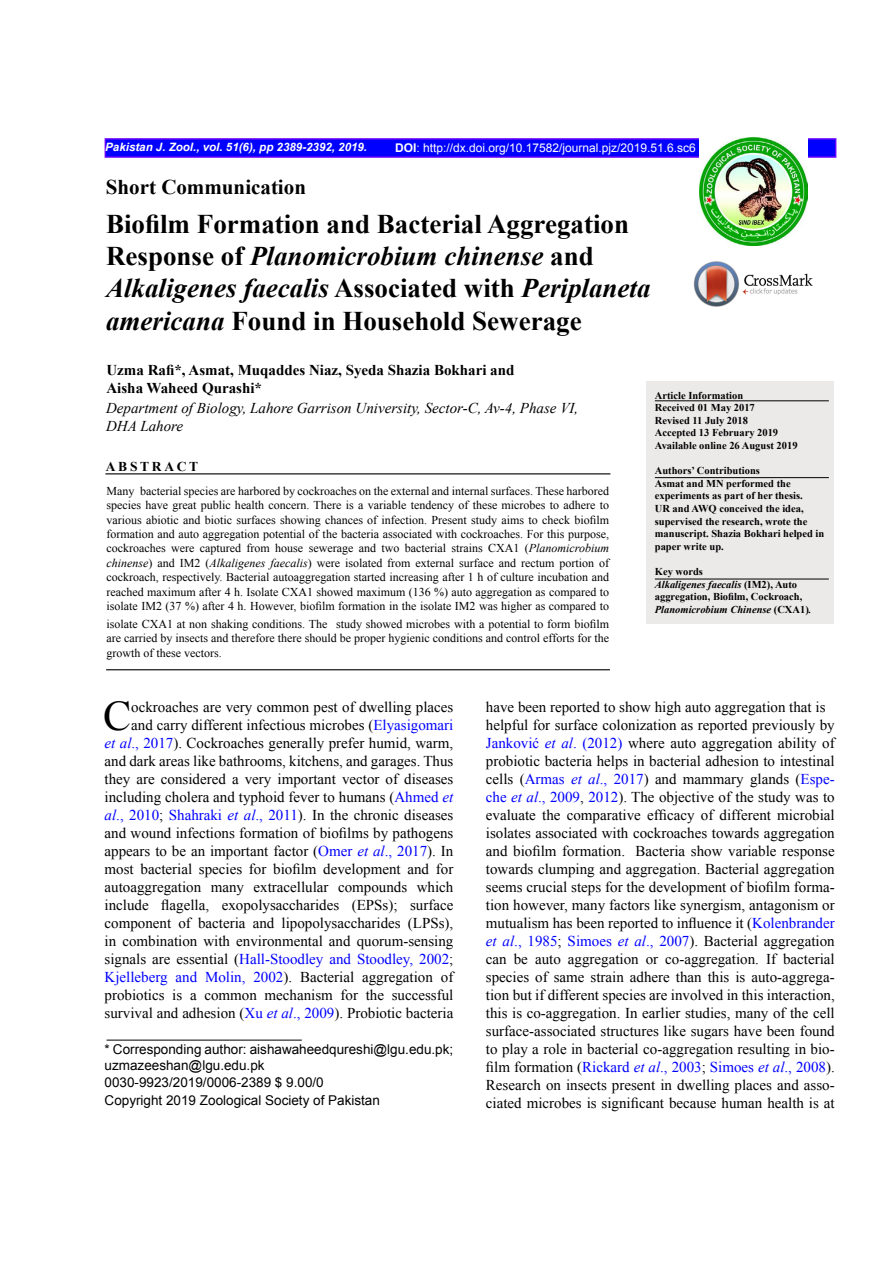
<style>
.page{position:relative;width:893px;height:1263px;background:#fff}
.page>*{position:absolute;margin:0;border:0;box-sizing:border-box;transform-origin:0 0}
.t1{font:42.15px "Times New Roman";color:#000}
.t2{font:700 27px/32.4px "Times New Roman";color:#000}
.t3{font:700 21px "Times New Roman";color:#000}
.t4{font:15px/18px "Times New Roman";color:#000;text-align:right}
.t5{font:italic 15px/18px "Times New Roman";color:#000}
.t6{font:700 15px/18px "Times New Roman";color:#000}
.t7{font:13.5px/16.2px "Arial";color:#000}
.t8{font:700 13.5px "Times New Roman";letter-spacing:.2em;color:#000}
.t9{font:12px/14.4px "Times New Roman";color:#000;text-align:justify}
.t10{font:12px "Arial";color:#fff}
.t11{font:italic 700 11.55px "Arial";color:#fff}
.t12{font:700 10.5px/12.6px "Times New Roman";color:#000}
.s1{font-weight:700}
.s2{font-style:italic}
.s3{color:#00f}
.s4{font-style:italic;color:#00f}
</style>
<div class="page">
<img style="left:694px;top:261px;width:119px;height:45px">
<div style="left:105px;top:138px;width:731px;height:20px;background:#00f;border:2px solid #60f"></div>
<img style="left:699px;top:138px;width:108px;height:108px">
<div style="left:646px;top:382px;width:187px;height:242px;background:#ece9e9"></div>
<hr style="left:655px;top:477px;width:174px;height:1px;background:#000">
<hr style="left:655px;top:579px;width:174px;height:1px;background:#000">
<hr style="left:105px;top:473px;width:505px;height:1px;background:#000">
<hr style="left:106px;top:669px;width:504px;height:1px;background:#000">
<hr style="left:655px;top:400px;width:174px;height:1px;background:#000">
<hr style="left:107px;top:1040px;width:195px;height:1px;background:#000">
<p class="t11" style="left:105px;top:139px;width:263px">Pakistan J. Zool., vol. 51(6), pp 2389-2392, 2019.</p>
<p class="t10" style="left:395px;top:140px;width:302px"><span class="s1">DOI</span>: http://dx.doi.org/10.17582/journal.pjz/2019.51.6.sc6</p>
<h3 class="t3" style="left:106px;top:173px;width:202px">Short Communication</h3>
<h2 class="t2" style="left:106px;top:207px;width:546px">Biofilm Formation and Bacterial Aggregation Response of <span class="s2">Planomicrobium chinense</span> and <span class="s2">Alkaligenes faecalis</span> Associated with <span class="s2">Periplaneta americana</span> Found in Household Sewerage</h2>
<p class="t6" style="left:106px;top:360px;width:409px">Uzma Rafi*, Asmat, Muqaddes Niaz, Syeda Shazia Bokhari and<br>Aisha Waheed Qurashi*</p>
<p class="t5" style="left:106px;top:398px;width:474px">Department of Biology, Lahore Garrison University, Sector-C, Av-4, Phase VI,<br>DHA Lahore</p>
<p class="t12" style="left:655px;top:388px;width:144px">Article Information<br>Received 01 May 2017<br>Revised 11 July 2018<br>Accepted 13 February 2019<br>Available online 26 August 2019</p>
<p class="t12" style="left:655px;top:464px;width:171px">Authors’ Contributions<br>Asmat and MN performed the experiments as part of her thesis.<br>UR and AWQ conceived the idea, supervised the research, wrote the manuscript. Shazia Bokhari helped in paper write up.</p>
<p class="t12" style="left:655px;top:565px;width:158px">Key words<br><span class="s2">Alkaligenes faecalis</span> (IM2), Auto aggregation, Biofilm, Cockroach,<br><span class="s2">Planomicrobium Chinense</span> (CXA1)<span class="s2">.</span></p>
<p class="t8" style="left:106px;top:457px;width:94px">ABSTRACT</p>
<p class="t9" style="left:107px;top:483px;width:504px">Many bacterial species are harbored by cockroaches on the external and internal surfaces. These harbored species have great public health concern. There is a variable tendency of these microbes to adhere to various abiotic and biotic surfaces showing chances of infection. Present study aims to check biofilm formation and auto aggregation potential of the bacteria associated with cockroaches. For this purpose, cockroaches were captured from house sewerage and two bacterial strains CXA1 (<span class="s2">Planomicrobium chinense</span>) and IM2 (<span class="s2">Alkaligenes faecalis</span>) were isolated from external surface and rectum portion of cockroach, respectively. Bacterial autoaggregation started increasing after 1 h of culture incubation and reached maximum after 4 h. Isolate CXA1 showed maximum (136 %) auto aggregation as compared to isolate IM2 (37 %) after 4 h. However, biofilm formation in the isolate IM2 was higher as compared to</p>
<p class="t9" style="left:107px;top:616px;width:504px">isolate CXA1 at non shaking conditions. The study showed microbes with a potential to form biofilm are carried by insects and therefore there should be proper hygienic conditions and control efforts for the growth of these vectors.</p>
<h1 class="t1" style="left:103px;top:688px;width:30px">C</h1>
<p class="t4" style="left:105px;top:698px;width:350px">ockroaches are very common pest of dwelling places<br>and carry different infectious microbes (<span class="s3">Elyasigomari<br></span><span class="s4">et al</span><span class="s3">., 2017</span>). Cockroaches generally prefer humid, warm, and dark areas like bathrooms, kitchens, and garages. Thus they are considered a very important vector of diseases including cholera and typhoid fever to humans (<span class="s3">Ahmed</span> <span class="s4">et al</span><span class="s3">., 2010</span>; <span class="s3">Shahraki</span> <span class="s4">et al</span><span class="s3">., 2011</span>). In the chronic diseases and wound infections formation of biofilms by pathogens appears to be an important factor (<span class="s3">Omer</span> <span class="s4">et al</span><span class="s3">., 2017</span>). In most bacterial species for biofilm development and for autoaggregation many extracellular compounds which include flagella, exopolysaccharides (EPSs); surface component of bacteria and lipopolysaccharides (LPSs), in combination with environmental and quorum-sensing signals are essential (<span class="s3">Hall-Stoodley and Stoodley, 2002</span>; <span class="s3">Kjelleberg and Molin, 2002</span>). Bacterial aggregation of probiotics is a common mechanism for the successful survival and adhesion (<span class="s3">Xu</span> <span class="s4">et al</span><span class="s3">., 2009</span>). Probiotic bacteria</p>
<p class="t7" style="left:105px;top:1041px;width:350px">* Corresponding author: aishawaheedqureshi@lgu.edu.pk; uzmazeeshan@lgu.edu.pk<br>0030-9923/2019/0006-2389 $ 9.00/0</p>
<p class="t7" style="left:105px;top:1092px;width:277px">Copyright 2019 Zoological Society of Pakistan</p>
<p class="t4" style="left:486px;top:698px;width:350px;text-align:left">have been reported to show high auto aggregation that is helpful for surface colonization as reported previously by <span class="s3">Janković</span> <span class="s4">et al</span><span class="s3">. (2012)</span> where auto aggregation ability of probiotic bacteria helps in bacterial adhesion to intestinal cells (<span class="s3">Armas</span> <span class="s4">et al</span><span class="s3">., 2017</span>) and mammary glands (<span class="s3">Espe&shy;che</span> <span class="s4">et al</span><span class="s3">., 2009</span>, <span class="s3">2012</span>). The objective of the study was to evaluate the comparative efficacy of different microbial isolates associated with cockroaches towards aggregation and biofilm formation. Bacteria show variable response towards clumping and aggregation. Bacterial aggregation seems crucial steps for the development of biofilm forma&shy;tion however, many factors like synergism, antagonism or mutualism has been reported to influence it (<span class="s3">Kolenbrander </span><span class="s4">et al</span><span class="s3">., 1985</span>; <span class="s3">Simoes</span> <span class="s4">et al</span><span class="s3">., 2007</span>). Bacterial aggregation can be auto aggregation or co-aggregation. If bacterial species of same strain adhere than this is auto-aggrega&shy;tion but if different species are involved in this interaction, this is co-aggregation. In earlier studies, many of the cell surface-associated structures like sugars have been found to play a role in bacterial co-aggregation resulting in bio&shy;film formation (<span class="s3">Rickard</span> <span class="s4">et al</span><span class="s3">., 2003</span>; <span class="s3">Simoes</span> <span class="s4">et al</span><span class="s3">., 2008</span>).<br>Research on insects present in dwelling places and asso&shy;ciated microbes is significant because human health is at</p>
</div>
